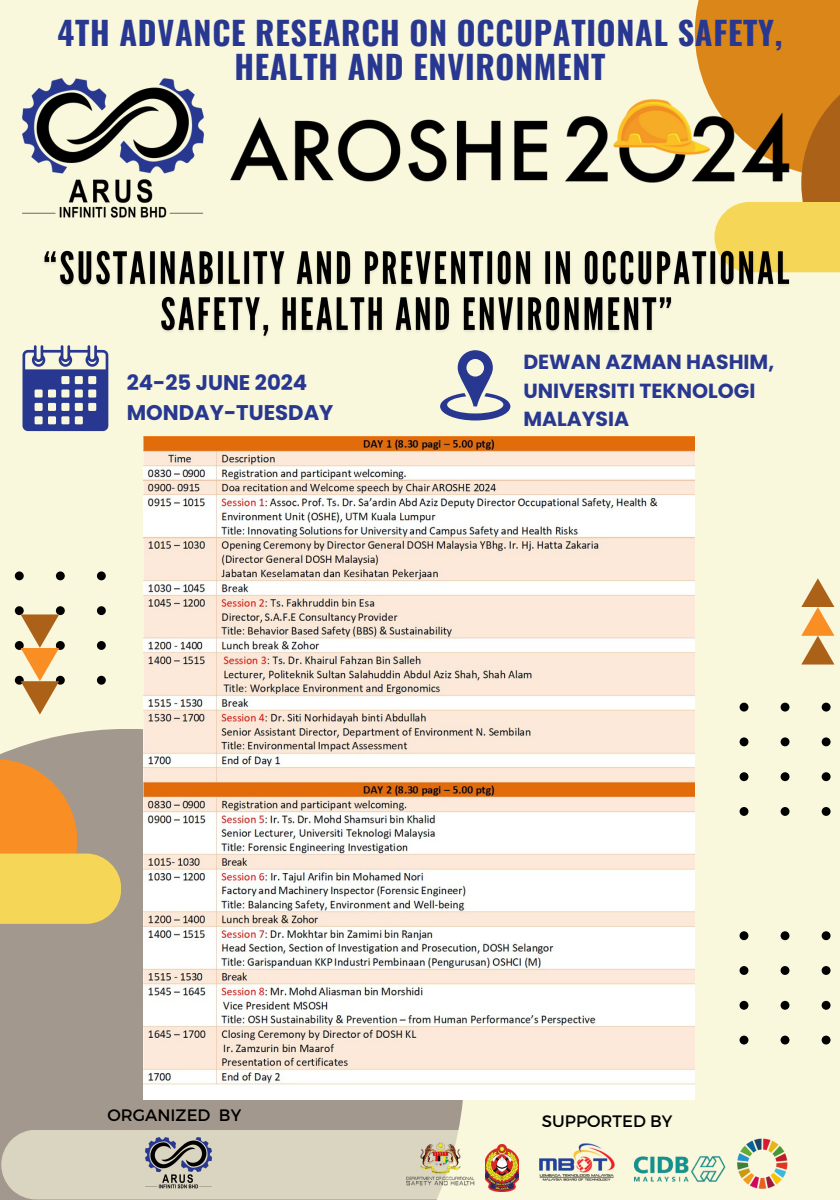
<style>
.page{position:relative;width:840px;height:1200px;background:#f9f7dc}
.page>*{position:absolute;margin:0;border:0;box-sizing:border-box;transform-origin:0 0}
.t1{font:700 32.2px/33.8px "Oswald";letter-spacing:.02em;color:#283891;text-align:center}
.t2{font:700 21.2px/29.5px "Poppins";color:#283891}
.t3{font:700 20.4px/28.2px "Poppins";color:#283891}
.t4{font:16.6px "Montserrat";color:#000}
</style>
<div class="page">
<div style="left:695px;top:0;width:145px;height:178px;background:#db8619"></div>
<div style="left:0;top:729px;width:465px;height:471px;background:#a3988d"></div>
<svg style="left:801px;top:95px;width:39px;height:178px"></svg>
<svg style="left:740px;top:931px;width:91px;height:114px"></svg>
<svg style="left:740px;top:703px;width:91px;height:113px"></svg>
<svg style="left:801px;top:578px;width:33px;height:86px"></svg>
<svg style="left:14px;top:571px;width:92px;height:144px"></svg>
<img style="left:230px;top:117px;width:318px;height:65px">
<img style="left:565px;top:100px;width:228px;height:83px">
<img style="left:23px;top:78px;width:180px;height:140px">
<svg style="left:440px;top:350px;width:70px;height:70px"></svg>
<svg style="left:23px;top:345px;width:85px;height:86px"></svg>
<div style="left:714px;top:202px;width:126px;height:70px;background:#f6d656"></div>
<svg style="left:0;top:759px;width:77px;height:95px;fill:#f88e24"></svg>
<div style="left:0;top:854px;width:121px;height:70px;background:#f6d656"></div>
<svg style="left:1px;top:1130px;width:539px;height:69px;background:#dbd6c1"></svg>
<img style="left:145px;top:1137px;width:66px;height:53px">
<img style="left:540px;top:1143px;width:63px;height:38px">
<img style="left:486px;top:1144px;width:33px;height:47px">
<img style="left:404px;top:1128px;width:72px;height:72px">
<img style="left:603px;top:1152px;width:123px;height:30px">
<img style="left:737px;top:1138px;width:51px;height:51px">
<img style="left:143px;top:437px;width:552px;height:663px">
<img style="left:44px;top:243px;width:751px;height:93px">
<p class="t1" style="left:57px;top:14px;width:727px">4TH ADVANCE RESEARCH ON OCCUPATIONAL SAFETY,<br>HEALTH AND ENVIRONMENT</p>
<p class="t2" style="left:127px;top:368px;width:208px">24-25 JUNE 2024<br>MONDAY-TUESDAY</p>
<p class="t3" style="left:523px;top:348px;width:252px">DEWAN AZMAN HASHIM,<br>UNIVERSITI TEKNOLOGI<br>MALAYSIA</p>
<p class="t4" style="left:107px;top:1105px;width:135px">ORGANIZED BY</p>
<p class="t4" style="left:542px;top:1111px;width:132px">SUPPORTED BY</p>
</div>
